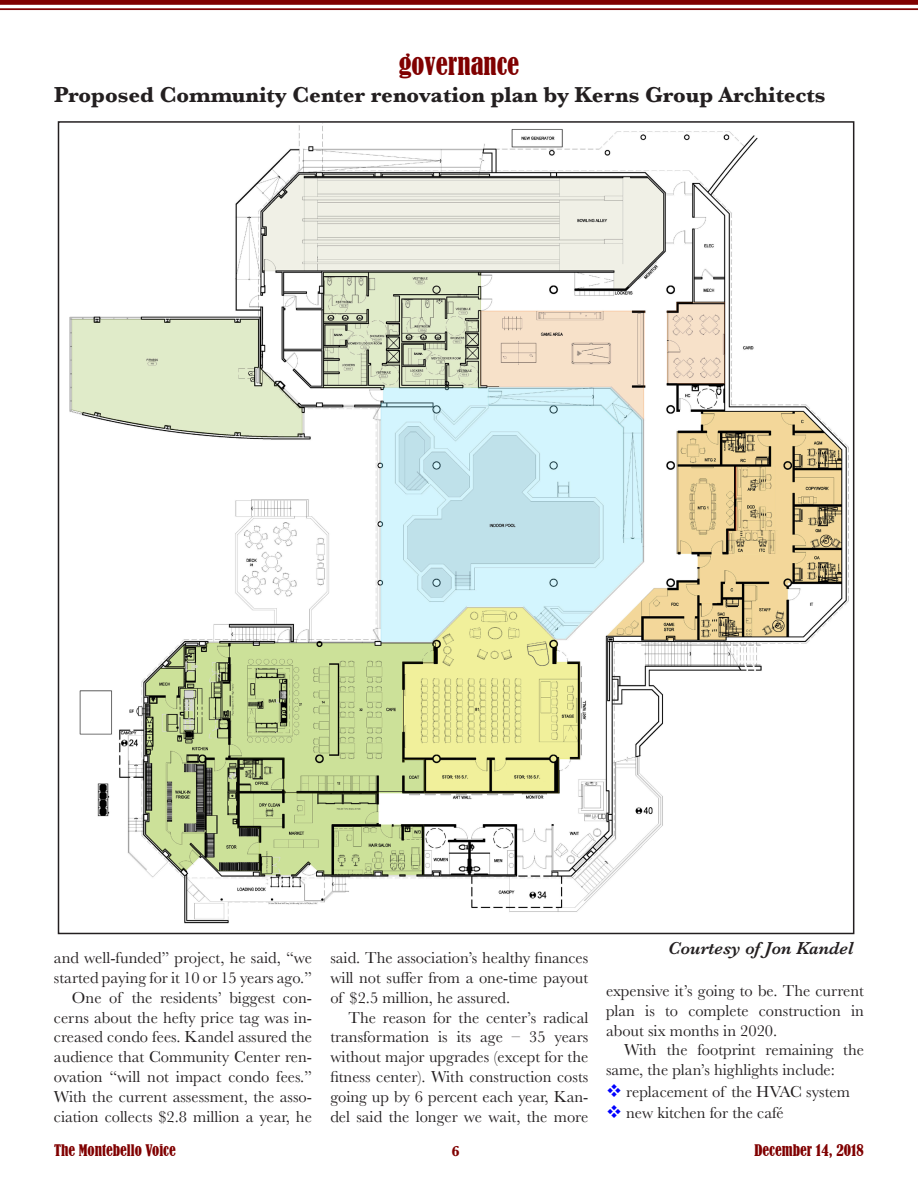
<style>
.page{position:relative;width:918px;height:1188px;background:#fff}
.page>*{position:absolute;margin:0;border:0;box-sizing:border-box;transform-origin:0 0}
.t1{font:condensed 27px "Bernard";color:#800000}
.t2{font:700 22.5px "Baskerville";color:#231f20}
.t3{font:italic 600 18px "Baskerville";color:#231f20}
.t4{font:16.5px/19.8px "Baskerville";color:#231f20;text-align:justify}
.t5{font:condensed 15px "Bernard";color:#800000}
.t6{font:700 15px "Baskerville";color:#800000}
.s1{color:#00f}
</style>
<div class="page">
<div style="left:0;top:0;width:918px;height:5px;background:#800000"></div>
<hr style="left:0;top:8px;width:918px;height:2px;background:#800000">
<img style="left:69px;top:125px;width:780px;height:799px">
<p class="t1" style="left:399px;top:49px;width:122px">governance</p>
<p class="t2" style="left:54px;top:79px;width:773px">Proposed Community Center renovation plan by Kerns Group Architects</p>
<p class="t4" style="left:54px;top:948px;width:260px">and well-funded” project, he said, “we started paying for it 10 or 15 years ago.”</p>
<p class="t4" style="left:54px;top:988px;width:260px;text-indent:18px">One of the residents’ biggest con&shy;cerns about the hefty price tag was in&shy;creased condo fees. Kandel assured the audience that Community Center ren&shy;ovation “will not impact condo fees.” With the current assessment, the asso&shy;ciation collects $2.8 million a year, he</p>
<p class="t4" style="left:330px;top:948px;width:260px">said. The association’s healthy finances will not suffer from a one-time payout of $2.5 million, he assured.</p>
<p class="t4" style="left:330px;top:1008px;width:260px;text-indent:18px">The reason for the center’s radical transformation is its age – 35 years without major upgrades (except for the fitness center). With construction costs going up by 6 percent each year, Kan&shy;del said the longer we wait, the more</p>
<p class="t3" style="left:668px;top:936px;width:187px">Courtesy of Jon Kandel</p>
<p class="t4" style="left:606px;top:981px;width:260px">expensive it’s going to be. The current plan is to complete construction in about six months in 2020.</p>
<p class="t4" style="left:606px;top:1040px;width:260px;text-indent:18px">With the footprint remaining the same, the plan’s highlights include:</p>
<p class="t4" style="left:606px;top:1082px;width:246px"><span class="s1">❖</span> replacement of the HVAC system</p>
<p class="t4" style="left:606px;top:1103px;width:179px"><span class="s1">❖</span> new kitchen for the café</p>
<p class="t5" style="left:54px;top:1141px;width:123px">The Montebello Voice</p>
<p class="t6" style="left:452px;top:1140px;width:10px">6</p>
<p class="t5" style="left:754px;top:1141px;width:111px">December 14, 2018</p>
</div>
